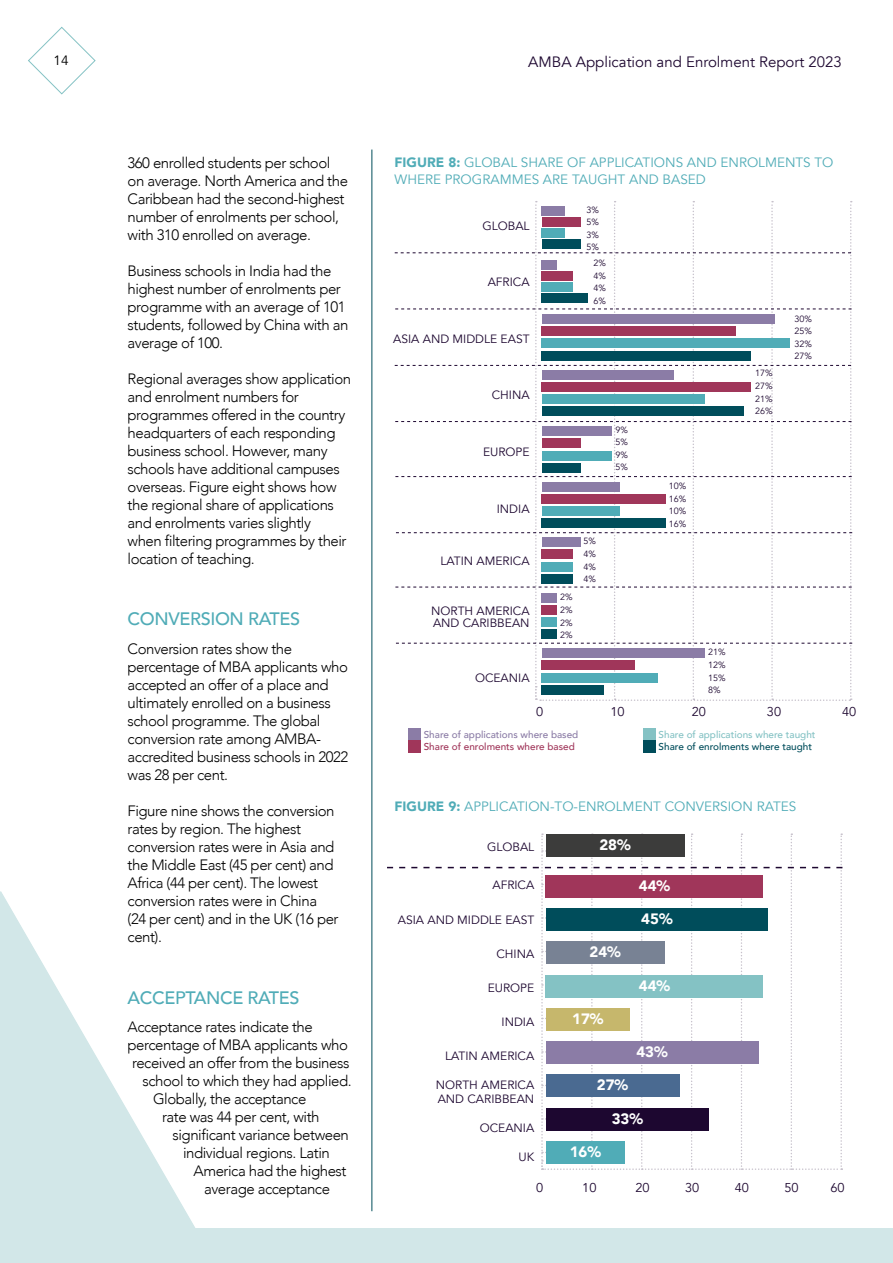
<style>
.page{position:relative;width:893px;height:1263px;background:#fff}
.page>*{position:absolute;margin:0;border:0;box-sizing:border-box;transform-origin:0 0}
.t1{font:500 18px "Avenir";letter-spacing:-.02em;color:#50acb7}
.t2{font:300 15px/18px "Avenir";letter-spacing:-.03em;color:#000}
.t3{font:15px "Avenir";color:#1d0730}
.t4{font:900 15px "Avenir";color:#fff}
.t5{font:13.5px/18px "Avenir";color:#50acb7}
.t6{font:13.5px "Avenir";color:#000}
.t7{font:12.75px "Avenir";color:#1d0730}
.t8{font:12px/12px "Avenir";color:#1d0730}
.t9{font:500 9.9px "Avenir";color:#84c2c4}
.t10{font:500 9.9px "Avenir";color:#8b7ca6}
.t11{font:500 9.9px "Avenir";color:#004d5b}
.t12{font:500 9.9px "Avenir";color:#a0365a}
.t13{font:9px/12.6px "Avenir";color:#1d0730;text-align:justify}
.s1{font-weight:900}
</style>
<div class="page">
<svg style="left:28px;top:26px;width:68px;height:69px"></svg>
<svg style="left:387px;top:833px;width:455px;height:337px"></svg>
<div style="left:546px;top:835px;width:138px;height:22px;background:#3c3c3b"></div>
<div style="left:546px;top:875px;width:217px;height:23px;background:#a0365a"></div>
<div style="left:546px;top:908px;width:222px;height:23px;background:#004d5b"></div>
<div style="left:546px;top:942px;width:118px;height:22px;background:#788294"></div>
<div style="left:546px;top:975px;width:217px;height:22px;background:#84c2c4"></div>
<div style="left:546px;top:1008px;width:84px;height:22px;background:#c6b76c"></div>
<div style="left:546px;top:1041px;width:212px;height:23px;background:#8b7ca6"></div>
<div style="left:546px;top:1075px;width:133px;height:22px;background:#4a6a91"></div>
<div style="left:546px;top:1108px;width:163px;height:22px;background:#1d0730"></div>
<div style="left:546px;top:1141px;width:79px;height:22px;background:#50acb7"></div>
<svg style="left:395px;top:201px;width:457px;height:500px"></svg>
<div style="left:408px;top:728px;width:13px;height:13px;background:#8b7ca6"></div>
<div style="left:408px;top:740px;width:13px;height:13px;background:#a0365a"></div>
<div style="left:643px;top:728px;width:13px;height:13px;background:#84c2c4"></div>
<div style="left:643px;top:740px;width:13px;height:13px;background:#004d5b"></div>
<hr style="left:372px;top:150px;width:1px;height:1061px;background:#004d5b">
<div style="left:542px;top:293px;width:46px;height:10px;background:#004d5b"></div>
<div style="left:542px;top:282px;width:31px;height:10px;background:#50acb7"></div>
<div style="left:542px;top:271px;width:31px;height:10px;background:#a0365a"></div>
<div style="left:542px;top:260px;width:15px;height:10px;background:#8b7ca6"></div>
<div style="left:542px;top:351px;width:209px;height:9px;background:#004d5b"></div>
<div style="left:542px;top:338px;width:248px;height:10px;background:#50acb7"></div>
<div style="left:542px;top:326px;width:194px;height:10px;background:#a0365a"></div>
<div style="left:542px;top:314px;width:232px;height:10px;background:#8b7ca6"></div>
<div style="left:542px;top:406px;width:201px;height:10px;background:#004d5b"></div>
<div style="left:542px;top:394px;width:163px;height:10px;background:#50acb7"></div>
<div style="left:542px;top:382px;width:209px;height:10px;background:#a0365a"></div>
<div style="left:542px;top:370px;width:132px;height:10px;background:#8b7ca6"></div>
<div style="left:542px;top:463px;width:38px;height:10px;background:#004d5b"></div>
<div style="left:542px;top:450px;width:69px;height:10px;background:#50acb7"></div>
<div style="left:542px;top:438px;width:38px;height:10px;background:#a0365a"></div>
<div style="left:542px;top:426px;width:69px;height:10px;background:#8b7ca6"></div>
<div style="left:542px;top:518px;width:124px;height:10px;background:#004d5b"></div>
<div style="left:542px;top:506px;width:77px;height:10px;background:#50acb7"></div>
<div style="left:542px;top:494px;width:124px;height:10px;background:#a0365a"></div>
<div style="left:542px;top:482px;width:77px;height:10px;background:#8b7ca6"></div>
<div style="left:542px;top:574px;width:31px;height:10px;background:#004d5b"></div>
<div style="left:542px;top:562px;width:31px;height:9px;background:#50acb7"></div>
<div style="left:542px;top:549px;width:31px;height:10px;background:#a0365a"></div>
<div style="left:542px;top:537px;width:38px;height:10px;background:#8b7ca6"></div>
<div style="left:542px;top:629px;width:15px;height:10px;background:#004d5b"></div>
<div style="left:542px;top:617px;width:15px;height:10px;background:#50acb7"></div>
<div style="left:542px;top:605px;width:15px;height:10px;background:#a0365a"></div>
<div style="left:542px;top:593px;width:15px;height:10px;background:#8b7ca6"></div>
<div style="left:542px;top:685px;width:62px;height:10px;background:#004d5b"></div>
<div style="left:542px;top:673px;width:116px;height:9px;background:#50acb7"></div>
<div style="left:542px;top:660px;width:93px;height:10px;background:#a0365a"></div>
<div style="left:542px;top:648px;width:163px;height:10px;background:#8b7ca6"></div>
<svg style="left:0;top:891px;width:223px;height:338px"></svg>
<div style="left:0;top:1229px;width:893px;height:34px;background:#d2e7e8"></div>
<p class="t6" style="left:54px;top:53px;width:17px">14</p>
<p class="t3" style="left:528px;top:53px;width:315px">AMBA Application and Enrolment Report 2023</p>
<p class="t2" style="left:128px;top:153px;width:222px">360 enrolled students per school on average. North America and the<br>Caribbean had the second-highest number of enrolments per school, with 310 enrolled on average.</p>
<p class="t2" style="left:128px;top:261px;width:222px">Business schools in India had the highest number of enrolments per programme with an average of 101 students, followed by China with an average of 100.</p>
<p class="t2" style="left:128px;top:369px;width:225px">Regional averages show application and enrolment numbers for programmes offered in the country headquarters of each responding business school. However, many schools have additional campuses overseas. Figure eight shows how the regional share of applications and enrolments varies slightly<br>when filtering programmes by their location of teaching.</p>
<p class="t5" style="left:395px;top:153px;width:440px"><span class="s1">FIGURE 8:</span> GLOBAL SHARE OF APPLICATIONS AND ENROLMENTS TO<br>WHERE PROGRAMMES ARE TAUGHT AND BASED</p>
<p class="t13" style="left:586px;top:203px;width:14px">3% 5% 3% 5%</p>
<p class="t8" style="left:482px;top:220px;width:49px">GLOBAL</p>
<p class="t8" style="left:488px;top:276px;width:43px">AFRICA</p>
<p class="t8" style="left:393px;top:333px;width:138px">ASIA AND MIDDLE EAST</p>
<p class="t8" style="left:492px;top:390px;width:39px">CHINA</p>
<p class="t8" style="left:483px;top:446px;width:48px">EUROPE</p>
<p class="t8" style="left:497px;top:503px;width:34px">INDIA</p>
<p class="t8" style="left:440px;top:555px;width:91px">LATIN AMERICA</p>
<p class="t13" style="left:594px;top:257px;width:14px">2% 4% 4% 6%</p>
<p class="t13" style="left:615px;top:423px;width:14px">9% 5% 9% 5%</p>
<p class="t13" style="left:584px;top:535px;width:14px">5% 4% 4% 4%</p>
<p class="t13" style="left:669px;top:480px;width:19px">10% 16% 10% 16%</p>
<p class="t13" style="left:755px;top:367px;width:19px">17% 27% 21% 26%</p>
<p class="t13" style="left:794px;top:312px;width:19px">30% 25% 32% 27%</p>
<p class="t13" style="left:560px;top:591px;width:14px">2% 2% 2% 2%</p>
<p class="t8" style="left:431px;top:605px;width:100px">NORTH AMERICA<br>AND CARIBBEAN</p>
<p class="t1" style="left:128px;top:604px;width:174px">CONVERSION RATES</p>
<p class="t2" style="left:128px;top:639px;width:222px">Conversion rates show the percentage of MBA applicants who accepted an offer of a place and ultimately enrolled on a business school programme. The global conversion rate among AMBA&shy;accredited business schools in 2022 was 28 per cent.</p>
<p class="t2" style="left:128px;top:801px;width:213px">Figure nine shows the conversion rates by region. The highest conversion rates were in Asia and the Middle East (45 per cent) and<br>Africa (44 per cent). The lowest conversion rates were in China (24 per cent) and in the UK (16 per cent).</p>
<p class="t13" style="left:708px;top:646px;width:19px">21% 12% 15% 8%</p>
<p class="t8" style="left:475px;top:672px;width:56px">OCEANIA</p>
<p class="t7" style="left:536px;top:704px;width:9px">0</p>
<p class="t7" style="left:610px;top:704px;width:16px">10</p>
<p class="t7" style="left:692px;top:704px;width:16px">20</p>
<p class="t7" style="left:767px;top:704px;width:16px">30</p>
<p class="t7" style="left:842px;top:704px;width:16px">40</p>
<p class="t10" style="left:424px;top:726px;width:156px">Share of applications where based</p>
<p class="t12" style="left:424px;top:738px;width:153px">Share of enrolments where based</p>
<p class="t9" style="left:659px;top:726px;width:158px">Share of applications where taught</p>
<p class="t11" style="left:659px;top:738px;width:155px">Share of enrolments where taught</p>
<p class="t5" style="left:395px;top:798px;width:403px"><span class="s1">FIGURE 9:</span> APPLICATION-TO-ENROLMENT CONVERSION RATES</p>
<p class="t4" style="left:599px;top:832px;width:33px">28%</p>
<p class="t8" style="left:487px;top:841px;width:49px">GLOBAL</p>
<p class="t4" style="left:639px;top:873px;width:33px">44%</p>
<p class="t4" style="left:641px;top:906px;width:33px">45%</p>
<p class="t8" style="left:492px;top:879px;width:43px">AFRICA</p>
<p class="t8" style="left:398px;top:913px;width:138px">ASIA AND MIDDLE EAST</p>
<p class="t8" style="left:496px;top:948px;width:39px">CHINA</p>
<p class="t8" style="left:488px;top:982px;width:48px">EUROPE</p>
<p class="t8" style="left:501px;top:1016px;width:34px">INDIA</p>
<p class="t4" style="left:589px;top:939px;width:33px">24%</p>
<p class="t4" style="left:639px;top:972px;width:33px">44%</p>
<p class="t1" style="left:128px;top:982px;width:173px">ACCEPTANCE RATES</p>
<p class="t2" style="left:128px;top:1017px;width:187px">Acceptance rates indicate the</p>
<p class="t2" style="left:128px;top:1035px;width:222px">percentage of MBA applicants who</p>
<p class="t2" style="left:132px;top:1053px;width:219px">received an offer from the business</p>
<p class="t2" style="left:143px;top:1071px;width:211px">school to which they had applied.</p>
<p class="t2" style="left:153px;top:1089px;width:155px">Globally, the acceptance</p>
<p class="t2" style="left:162px;top:1107px;width:159px">rate was 44 per cent, with</p>
<p class="t2" style="left:173px;top:1125px;width:178px">significant variance between</p>
<p class="t2" style="left:183px;top:1143px;width:148px">individual regions. Latin</p>
<p class="t2" style="left:194px;top:1161px;width:154px">America had the highest</p>
<p class="t2" style="left:204px;top:1179px;width:127px">average acceptance</p>
<p class="t7" style="left:536px;top:1180px;width:9px">0</p>
<p class="t7" style="left:582px;top:1180px;width:16px">10</p>
<p class="t7" style="left:635px;top:1180px;width:16px">20</p>
<p class="t7" style="left:685px;top:1180px;width:16px">30</p>
<p class="t7" style="left:735px;top:1180px;width:16px">40</p>
<p class="t7" style="left:784px;top:1180px;width:16px">50</p>
<p class="t7" style="left:830px;top:1180px;width:16px">60</p>
<p class="t4" style="left:572px;top:1006px;width:33px">17%</p>
<p class="t4" style="left:636px;top:1039px;width:33px">43%</p>
<p class="t8" style="left:445px;top:1050px;width:91px">LATIN AMERICA</p>
<p class="t8" style="left:436px;top:1077px;width:100px;line-height:14.4px">NORTH AMERICA<br>AND CARIBBEAN</p>
<p class="t8" style="left:480px;top:1122px;width:56px">OCEANIA</p>
<p class="t8" style="left:518px;top:1151px;width:17px">UK</p>
<p class="t4" style="left:597px;top:1072px;width:33px">27%</p>
<p class="t4" style="left:612px;top:1105px;width:33px">33%</p>
<p class="t4" style="left:570px;top:1139px;width:33px">16%</p>
</div>
